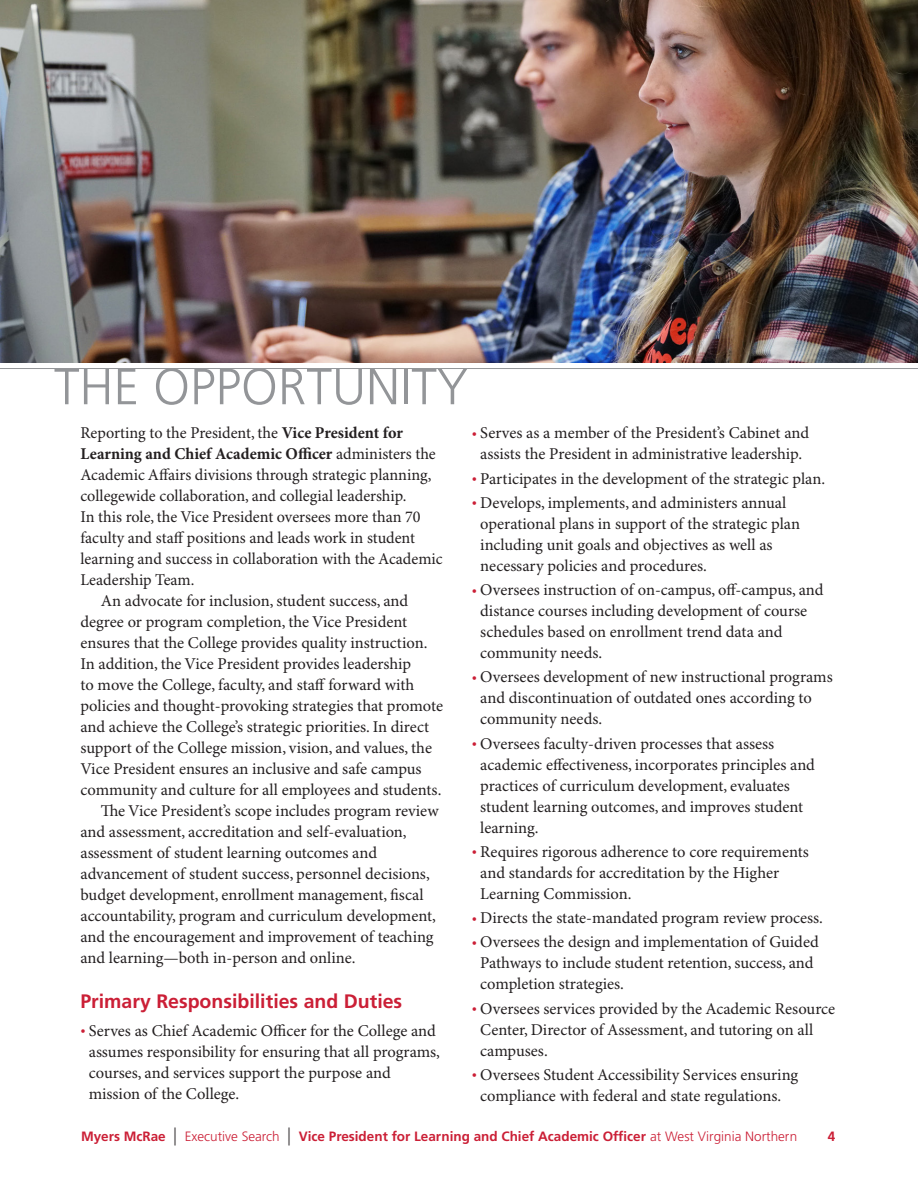
<style>
.page{position:relative;width:918px;height:1188px;background:#fff}
.page>*{position:absolute;margin:0;border:0;box-sizing:border-box;transform-origin:0 0}
.t1{font:300 51px "Frutiger LT Pro";color:#939598}
.t2{font:700 19.5px "Frutiger LT Pro";color:#cb1f36}
.t3{font:16.5px/21px "Minion Pro";color:#231f20}
.t4{font:700 16.5px "Minion Pro";color:#231f20}
.t5{font:700 13.5px "Frutiger LT Pro";color:#cb1f36}
.s1{font-weight:700}
.s2{font-weight:400}
.s3{font-size:13.5px;color:#cb1f36}
.s4{font-weight:300;font-stretch:condensed;font-size:18px;color:#231f20}
.s5{font-weight:300}
</style>
<div class="page">
<img style="left:0;top:0;width:918px;height:369px">
<h1 class="t1" style="left:54px;top:357px;width:416px">THE OPPORTUNITY</h1>
<p class="t3" style="left:80px;top:423px;width:324px">Reporting to the President, the <span class="s1">Vice President for</span></p>
<p class="t4" style="left:80px;top:444px;width:357px">Learning and Chief Academic Officer <span class="s2">administers the</span></p>
<p class="t3" style="left:80px;top:465px;width:352px">Academic Affairs divisions through strategic planning,</p>
<p class="t3" style="left:80px;top:486px;width:327px">collegewide collaboration, and collegial leadership.</p>
<p class="t3" style="left:80px;top:507px;width:342px">In this role, the Vice President oversees more than 70</p>
<p class="t3" style="left:80px;top:528px;width:336px">faculty and staff positions and leads work in student</p>
<p class="t3" style="left:80px;top:549px;width:364px">learning and success in collaboration with the Academic</p>
<p class="t3" style="left:80px;top:570px;width:116px">Leadership Team.</p>
<p class="t3" style="left:101px;top:591px;width:309px">An advocate for inclusion, student success, and</p>
<p class="t3" style="left:80px;top:612px;width:328px">degree or program completion, the Vice President</p>
<p class="t3" style="left:80px;top:633px;width:349px">ensures that the College provides quality instruction.</p>
<p class="t3" style="left:80px;top:654px;width:332px">In addition, the Vice President provides leadership</p>
<p class="t3" style="left:80px;top:675px;width:335px">to move the College, faculty, and staff forward with</p>
<p class="t3" style="left:80px;top:696px;width:364px">policies and thought-provoking strategies that promote</p>
<p class="t3" style="left:80px;top:717px;width:350px">and achieve the College’s strategic priorities. In direct</p>
<p class="t3" style="left:80px;top:738px;width:353px">support of the College mission, vision, and values, the</p>
<p class="t3" style="left:80px;top:759px;width:343px">Vice President ensures an inclusive and safe campus</p>
<p class="t3" style="left:80px;top:780px;width:363px">community and culture for all employees and students.</p>
<p class="t3" style="left:101px;top:801px;width:339px">The Vice President’s scope includes program review</p>
<p class="t3" style="left:80px;top:822px;width:328px">and assessment, accreditation and self-evaluation,</p>
<p class="t3" style="left:80px;top:843px;width:298px">assessment of student learning outcomes and</p>
<p class="t3" style="left:80px;top:864px;width:351px">advancement of student success, personnel decisions,</p>
<p class="t3" style="left:80px;top:885px;width:345px">budget development, enrollment management, fiscal</p>
<p class="t3" style="left:80px;top:906px;width:357px">accountability, program and curriculum development,</p>
<p class="t3" style="left:80px;top:927px;width:355px">and the encouragement and improvement of teaching</p>
<p class="t3" style="left:80px;top:948px;width:277px">and learning—both in-person and online.</p>
<p class="t2" style="left:80px;top:989px;width:323px">Primary Responsibilities and Duties</p>
<p class="t3" style="left:89px;top:1020px;width:353px;text-indent:-8px"><span class="s3">•</span> Serves as Chief Academic Officer for the College and assumes responsibility for ensuring that all programs, courses, and services support the purpose and mission of the College.</p>
<p class="t3" style="left:472px;top:423px;width:339px;text-align:center"><span class="s3">•</span> Serves as a member of the President’s Cabinet and assists the President in administrative leadership.</p>
<p class="t3" style="left:472px;top:469px;width:355px"><span class="s3">•</span> Participates in the development of the strategic plan.</p>
<p class="t3" style="left:480px;top:493px;width:321px;text-indent:-8px"><span class="s3">•</span> Develops, implements, and administers annual operational plans in support of the strategic plan including unit goals and objectives as well as necessary policies and procedures.</p>
<p class="t3" style="left:480px;top:580px;width:345px;text-indent:-8px"><span class="s3">•</span> Oversees instruction of on-campus, off-campus, and distance courses including development of course schedules based on enrollment trend data and community needs.</p>
<p class="t3" style="left:480px;top:667px;width:354px;text-indent:-8px"><span class="s3">•</span> Oversees development of new instructional programs and discontinuation of outdated ones according to community needs.</p>
<p class="t3" style="left:480px;top:734px;width:336px;text-indent:-8px"><span class="s3">•</span> Oversees faculty-driven processes that assess academic effectiveness, incorporates principles and practices of curriculum development, evaluates student learning outcomes, and improves student learning.</p>
<p class="t3" style="left:480px;top:842px;width:330px;text-indent:-8px"><span class="s3">•</span> Requires rigorous adherence to core requirements and standards for accreditation by the Higher<br>Learning Commission.</p>
<p class="t3" style="left:472px;top:908px;width:353px"><span class="s3">•</span> Directs the state-mandated program review process.</p>
<p class="t3" style="left:480px;top:932px;width:340px;text-indent:-8px"><span class="s3">•</span> Oversees the design and implementation of Guided<br>Pathways to include student retention, success, and completion strategies.</p>
<p class="t3" style="left:480px;top:998px;width:356px;text-indent:-8px"><span class="s3">•</span> Oversees services provided by the Academic Resource<br>Center, Director of Assessment, and tutoring on all campuses.</p>
<p class="t3" style="left:472px;top:1065px;width:328px;text-align:center"><span class="s3">•</span> Oversees Student Accessibility Services ensuring compliance with federal and state regulations.</p>
<p class="t5" style="left:81px;top:1128px;width:718px">Myers McRae <span class="s4">|</span> <span class="s5">Executive Search</span> <span class="s4">|</span> Vice President for Learning and Chief Academic Officer <span class="s5">at West Virginia Northern</span></p>
<p class="t5" style="left:828px;top:1128px;width:9px">4</p>
</div>
